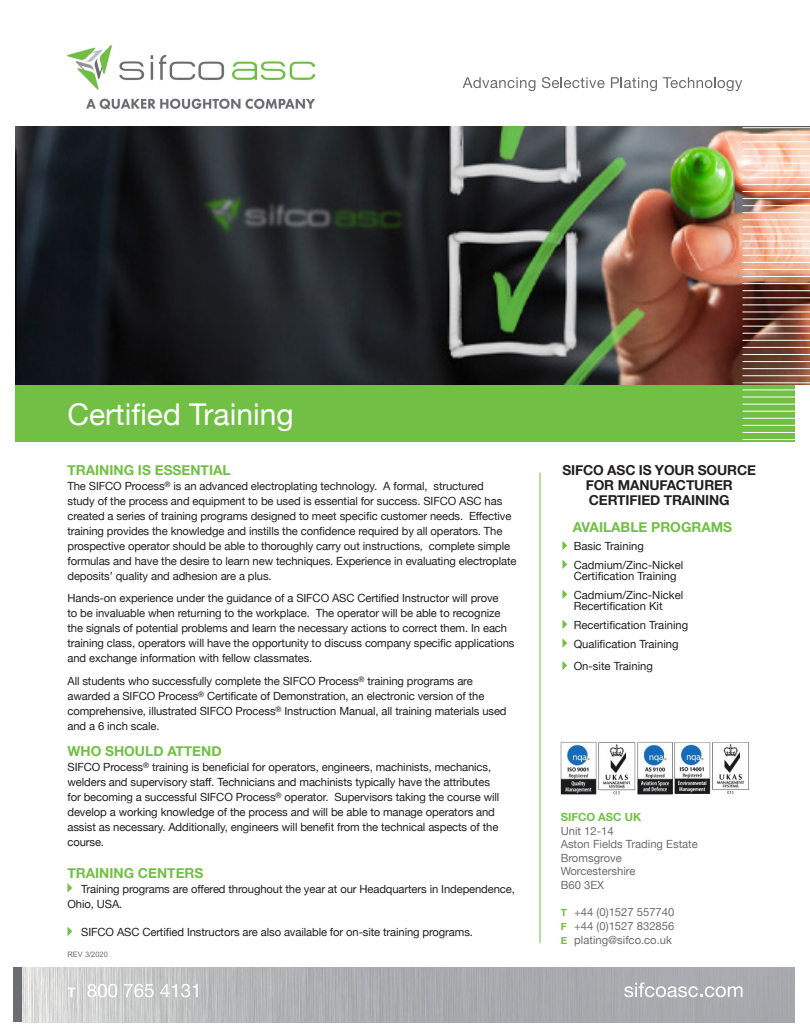
<style>
.page{position:relative;width:810px;height:1035px;background:#fff}
.page>*{position:absolute;margin:0;border:0;box-sizing:border-box;transform-origin:0 0}
.t1{font:30px "Helvetica Neue";color:#fff}
.t2{font:700 13.75px "Helvetica Neue";color:#71bf44}
.t3{font:700 13.75px/15px "Helvetica Neue";letter-spacing:-.01em;color:#231f20;text-align:center}
.t4{font:11.25px/15px "Helvetica Neue";letter-spacing:-.01em;color:#231f20}
.t5{font:11.25px/13.5px "Helvetica Neue";color:#6c6d70}
.t6{font:700 11.25px "Helvetica Neue";color:#71bf44}
.t7{font:7.5px "Arial";color:#6c6d70}
.s1{font-weight:700;font-size:10px;color:#71bf44}
</style>
<div class="page">
<div style="left:15px;top:310px;width:780px;height:131px;background:#71bf44"></div>
<img style="left:22px;top:968px;width:773px;height:54px">
<img style="left:15px;top:127px;width:795px;height:257px">
<img style="left:68px;top:46px;width:247px;height:62px">
<svg style="left:463px;top:77px;width:72px;height:14px"></svg>
<svg style="left:542px;top:77px;width:63px;height:11px"></svg>
<svg style="left:611px;top:77px;width:46px;height:14px"></svg>
<svg style="left:663px;top:77px;width:79px;height:14px"></svg>
<svg style="left:68px;top:883px;width:4px;height:9px"></svg>
<svg style="left:68px;top:927px;width:4px;height:9px"></svg>
<svg style="left:563px;top:541px;width:4px;height:9px"></svg>
<svg style="left:563px;top:560px;width:4px;height:9px"></svg>
<svg style="left:563px;top:590px;width:4px;height:9px"></svg>
<svg style="left:563px;top:620px;width:4px;height:9px"></svg>
<svg style="left:563px;top:639px;width:4px;height:8px"></svg>
<svg style="left:563px;top:661px;width:4px;height:9px"></svg>
<svg style="left:624px;top:982px;width:118px;height:15px"></svg>
<svg style="left:68px;top:988px;width:7px;height:9px"></svg>
<svg style="left:87px;top:984px;width:30px;height:13px"></svg>
<svg style="left:124px;top:984px;width:30px;height:13px"></svg>
<svg style="left:160px;top:984px;width:38px;height:13px"></svg>
<hr style="left:742px;top:127px;width:68px;height:1px;background:#fff">
<hr style="left:742px;top:134px;width:68px;height:1px;background:#fff">
<hr style="left:742px;top:142px;width:68px;height:1px;background:#fff">
<hr style="left:742px;top:149px;width:68px;height:1px;background:#fff">
<hr style="left:742px;top:156px;width:68px;height:1px;background:#fff">
<hr style="left:742px;top:163px;width:68px;height:1px;background:#fff">
<hr style="left:742px;top:170px;width:68px;height:1px;background:#fff">
<hr style="left:742px;top:177px;width:68px;height:1px;background:#fff">
<hr style="left:742px;top:184px;width:68px;height:1px;background:#fff">
<hr style="left:742px;top:191px;width:68px;height:1px;background:#fff">
<hr style="left:742px;top:198px;width:68px;height:1px;background:#fff">
<hr style="left:742px;top:205px;width:68px;height:1px;background:#fff">
<hr style="left:742px;top:212px;width:68px;height:1px;background:#fff">
<hr style="left:742px;top:220px;width:68px;height:1px;background:#fff">
<hr style="left:742px;top:227px;width:68px;height:1px;background:#fff">
<hr style="left:742px;top:234px;width:68px;height:1px;background:#fff">
<hr style="left:742px;top:241px;width:68px;height:1px;background:#fff">
<hr style="left:742px;top:248px;width:68px;height:1px;background:#fff">
<hr style="left:742px;top:255px;width:68px;height:1px;background:#fff">
<hr style="left:742px;top:262px;width:68px;height:1px;background:#fff">
<hr style="left:742px;top:269px;width:68px;height:1px;background:#fff">
<hr style="left:742px;top:276px;width:68px;height:1px;background:#fff">
<hr style="left:742px;top:283px;width:68px;height:1px;background:#fff">
<hr style="left:742px;top:290px;width:68px;height:1px;background:#fff">
<hr style="left:742px;top:297px;width:68px;height:1px;background:#fff">
<hr style="left:742px;top:305px;width:68px;height:1px;background:#fff">
<hr style="left:742px;top:312px;width:68px;height:1px;background:#fff">
<hr style="left:742px;top:319px;width:68px;height:1px;background:#fff">
<hr style="left:742px;top:326px;width:68px;height:1px;background:#fff">
<hr style="left:742px;top:333px;width:68px;height:1px;background:#fff">
<hr style="left:742px;top:340px;width:68px;height:1px;background:#fff">
<hr style="left:742px;top:347px;width:68px;height:1px;background:#fff">
<hr style="left:742px;top:354px;width:68px;height:1px;background:#fff">
<hr style="left:742px;top:361px;width:68px;height:1px;background:#fff">
<hr style="left:742px;top:368px;width:68px;height:1px;background:#fff">
<hr style="left:742px;top:375px;width:68px;height:1px;background:#fff">
<hr style="left:742px;top:383px;width:68px;height:1px;background:#fff">
<hr style="left:742px;top:390px;width:68px;height:1px;background:#fff">
<hr style="left:742px;top:397px;width:68px;height:1px;background:#fff">
<hr style="left:742px;top:404px;width:68px;height:1px;background:#fff">
<hr style="left:742px;top:411px;width:68px;height:1px;background:#fff">
<hr style="left:742px;top:418px;width:68px;height:1px;background:#fff">
<hr style="left:742px;top:425px;width:68px;height:1px;background:#fff">
<hr style="left:742px;top:432px;width:68px;height:1px;background:#fff">
<hr style="left:742px;top:439px;width:68px;height:1px;background:#fff">
<hr style="left:540px;top:472px;width:1px;height:471px;background:#71bf44">
<img style="left:561px;top:741px;width:188px;height:54px">
<p class="t1" style="left:68px;top:397px;width:228px">Certified Training</p>
<p class="t2" style="left:68px;top:461px;width:165px">TRAINING IS ESSENTIAL</p>
<p class="t4" style="left:67px;top:478px;width:451px">The SIFCO Process<sup>®</sup> is an advanced electroplating technology. A formal, structured<br>study of the process and equipment to be used is essential for success. SIFCO ASC has created a series of training programs designed to meet specific customer needs. Effective training provides the knowledge and instills the confidence required by all operators. The prospective operator should be able to thoroughly carry out instructions, complete simple formulas and have the desire to learn new techniques. Experience in evaluating electroplate deposits’ quality and adhesion are a plus.</p>
<p class="t4" style="left:67px;top:590px;width:449px">Hands-on experience under the guidance of a SIFCO ASC Certified Instructor will prove<br>to be invaluable when returning to the workplace. The operator will be able to recognize the signals of potential problems and learn the necessary actions to correct them. In each training class, operators will have the opportunity to discuss company specific applications and exchange information with fellow classmates.</p>
<p class="t4" style="left:67px;top:673px;width:441px">All students who successfully complete the SIFCO Process<sup>®</sup> training programs are awarded a SIFCO Process<sup>®</sup> Certificate of Demonstration, an electronic version of the comprehensive, illustrated SIFCO Process<sup>®</sup> Instruction Manual, all training materials used and a 6 inch scale.</p>
<p class="t2" style="left:68px;top:742px;width:156px">WHO SHOULD ATTEND</p>
<p class="t4" style="left:67px;top:759px;width:433px">SIFCO Process<sup>®</sup> training is beneficial for operators, engineers, machinists, mechanics, welders and supervisory staff. Technicians and machinists typically have the attributes for becoming a successful SIFCO Process<sup>®</sup> operator. Supervisors taking the course will develop a working knowledge of the process and will be able to manage operators and assist as necessary. Additionally, engineers will benefit from the technical aspects of the course.</p>
<p class="t2" style="left:68px;top:864px;width:137px">TRAINING CENTERS</p>
<p class="t4" style="left:68px;top:881px;width:449px;text-indent:14px">Training programs are offered throughout the year at our Headquarters in Independence,<br>Ohio, USA.</p>
<p class="t4" style="left:81px;top:925px;width:393px">SIFCO ASC Certified Instructors are also available for on-site training programs.</p>
<p class="t7" style="left:68px;top:949px;width:42px">REV 3/2020</p>
<p class="t3" style="left:562px;top:462px;width:195px">SIFCO ASC IS YOUR SOURCE<br>FOR MANUFACTURER<br>CERTIFIED TRAINING</p>
<p class="t2" style="left:573px;top:518px;width:161px">AVAILABLE PROGRAMS</p>
<p class="t4" style="left:574px;top:539px;width:72px">Basic Training</p>
<p class="t4" style="left:574px;top:559px;width:111px;line-height:11.2px">Cadmium/Zinc-Nickel<br>Certification Training</p>
<p class="t4" style="left:574px;top:589px;width:111px;line-height:11.2px">Cadmium/Zinc-Nickel<br>Recertification Kit</p>
<p class="t4" style="left:574px;top:617px;width:116px">Recertification Training</p>
<p class="t4" style="left:574px;top:636px;width:106px">Qualification Training</p>
<p class="t4" style="left:574px;top:659px;width:81px">On-site Training</p>
<p class="t6" style="left:561px;top:810px;width:82px">SIFCO ASC UK</p>
<p class="t5" style="left:561px;top:824px;width:139px">Unit 12-14<br>Aston Fields Trading Estate<br>Bromsgrove<br>Worcestershire<br>B60 3EX</p>
<p class="t5" style="left:561px;top:905px;width:115px;text-align:justify"><span class="s1">T</span> +44 (0)1527 557740<br><span class="s1">F</span> +44 (0)1527 832856<br><span class="s1">E</span> plating@sifco.co.uk</p>
</div>
